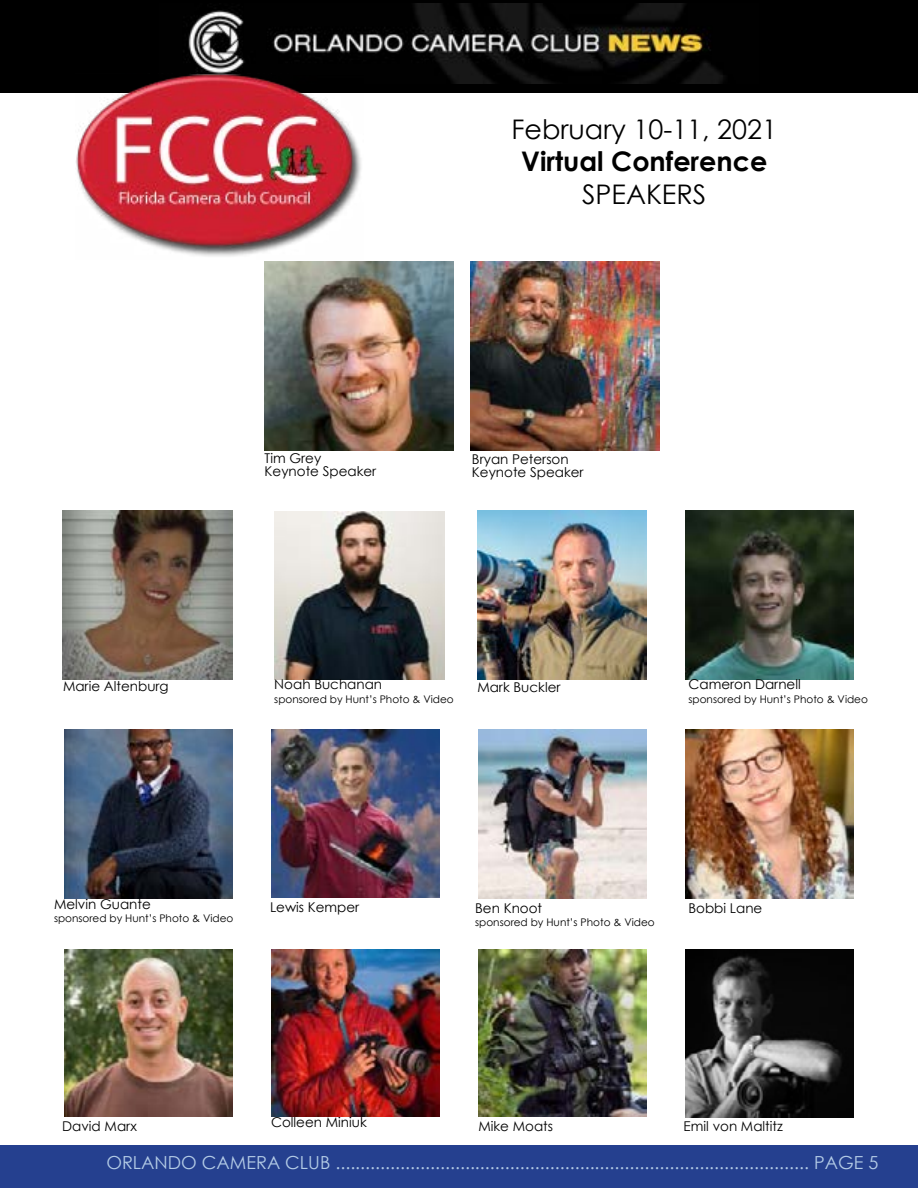
<style>
.page{position:relative;width:918px;height:1188px;background:#fff}
.page>*{position:absolute;margin:0;border:0;box-sizing:border-box;transform-origin:0 0}
.t1{font:27px "Century Gothic";color:#000}
.t2{font:700 27px "Century Gothic";color:#000}
.t3{font:18px "Century Gothic";color:#b3cbe6}
.t4{font:13.5px/13.2px "Century Gothic";color:#000}
.t5{font:10.5px "Century Gothic";color:#000}
</style>
<div class="page">
<img style="left:63px;top:511px;width:169px;height:168px">
<div style="left:0;top:0;width:918px;height:93px;background:#000"></div>
<img style="left:188px;top:3px;width:536px;height:81px">
<div style="left:0;top:1146px;width:918px;height:42px;background:#25408f"></div>
<img style="left:76px;top:74px;width:287px;height:183px">
<img style="left:265px;top:262px;width:189px;height:188px">
<img style="left:471px;top:261px;width:189px;height:189px">
<img style="left:274px;top:511px;width:171px;height:168px">
<img style="left:685px;top:511px;width:169px;height:168px">
<img style="left:64px;top:730px;width:169px;height:169px">
<img style="left:271px;top:730px;width:169px;height:167px">
<img style="left:478px;top:730px;width:169px;height:169px">
<img style="left:685px;top:730px;width:169px;height:169px">
<img style="left:64px;top:949px;width:169px;height:168px">
<img style="left:271px;top:949px;width:169px;height:168px">
<img style="left:478px;top:949px;width:169px;height:168px">
<img style="left:685px;top:949px;width:169px;height:169px">
<img style="left:477px;top:510px;width:170px;height:169px">
<h1 class="t1" style="left:511px;top:110px;width:267px">February 10-11, 2021</h1>
<h1 class="t2" style="left:521px;top:141px;width:248px">Virtual Conference</h1>
<h1 class="t1" style="left:582px;top:175px;width:126px">SPEAKERS</h1>
<p class="t4" style="left:265px;top:451px;width:113px">Tim Grey<br>Keynote Speaker</p>
<p class="t4" style="left:472px;top:452px;width:113px">Bryan Peterson<br>Keynote Speaker</p>
<p class="t4" style="left:63px;top:679px;width:107px">Marie Altenburg</p>
<p class="t4" style="left:477px;top:681px;width:85px">Mark Buckler</p>
<p class="t4" style="left:688px;top:678px;width:114px">Cameron Darnell</p>
<p class="t5" style="left:688px;top:692px;width:181px">sponsored by Hunt’s Photo &amp; Video</p>
<p class="t4" style="left:274px;top:678px;width:109px">Noah Buchanan</p>
<p class="t5" style="left:274px;top:692px;width:181px">sponsored by Hunt’s Photo &amp; Video</p>
<p class="t4" style="left:54px;top:897px;width:98px">Melvin Guante</p>
<p class="t5" style="left:54px;top:911px;width:181px">sponsored by Hunt’s Photo &amp; Video</p>
<p class="t4" style="left:270px;top:900px;width:91px">Lewis Kemper</p>
<p class="t4" style="left:688px;top:901px;width:75px">Bobbi Lane</p>
<p class="t4" style="left:475px;top:901px;width:68px">Ben Knoot</p>
<p class="t5" style="left:475px;top:915px;width:181px">sponsored by Hunt’s Photo &amp; Video</p>
<p class="t4" style="left:62px;top:1119px;width:76px">David Marx</p>
<p class="t4" style="left:271px;top:1115px;width:97px">Colleen Miniuk</p>
<p class="t4" style="left:478px;top:1119px;width:76px">Mike Moats</p>
<p class="t4" style="left:684px;top:1119px;width:101px">Emil von Maltitz</p>
<h2 class="t3" style="left:106px;top:1150px;width:773px">ORLANDO CAMERA CLUB ............................................................................................... PAGE 5</h2>
</div>
